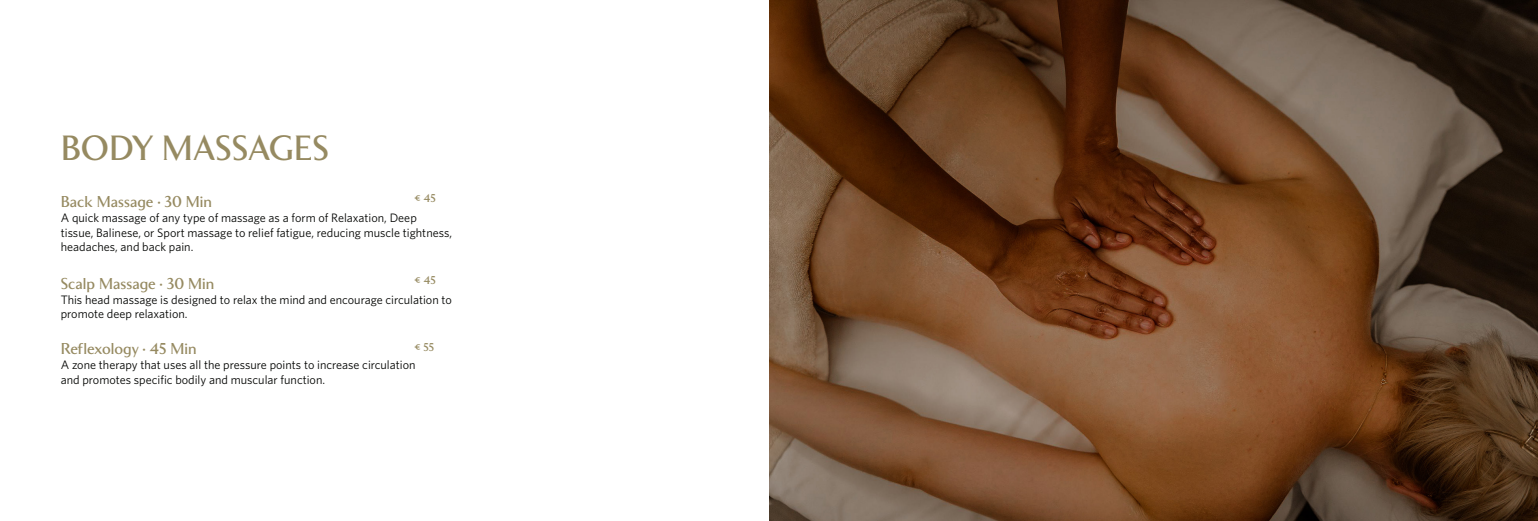
<style>
.page{position:relative;width:1538px;height:521px;background:#fff}
.page>*{position:absolute;margin:0;border:0;box-sizing:border-box;transform-origin:0 0}
.t1{font:500 35px "Clarice";color:#968a61}
.t2{font:500 15.75px "Clarice";color:#968a61}
.t3{font:12.25px/14.7px "Whitney";color:#040503}
.t4{font:500 11.38px "Clarice";color:#968a61}
.s1{font-size:14.88px}
</style>
<div class="page">
<img style="left:769px;top:0;width:769px;height:521px">
<p class="t1" style="left:61px;top:127px;width:270px">BODY MASSAGES</p>
<p class="t4" style="left:415px;top:191px;width:23px">€ 45</p>
<p class="t2" style="left:61px;top:192px;width:153px">Back Massage <span class="s1">·</span> 30 Min</p>
<p class="t3" style="left:61px;top:210px;width:393px">A quick massage of any type of massage as a form of Relaxation, Deep tissue, Balinese, or Sport massage to relief fatigue, reducing muscle tightness, headaches, and back pain.</p>
<p class="t2" style="left:61px;top:274px;width:155px">Scalp Massage <span class="s1">·</span> 30 Min</p>
<p class="t3" style="left:61px;top:292px;width:393px">This head massage is designed to relax the mind and encourage circulation to promote deep relaxation.</p>
<p class="t2" style="left:61px;top:339px;width:137px">Reflexology <span class="s1">·</span> 45 Min</p>
<p class="t3" style="left:61px;top:357px;width:356px">A zone therapy that uses all the pressure points to increase circulation</p>
<p class="t3" style="left:61px;top:372px;width:266px">and promotes specific bodily and muscular function.</p>
<p class="t4" style="left:415px;top:273px;width:23px">€ 45</p>
<p class="t4" style="left:415px;top:340px;width:21px">€ 55</p>
</div>
